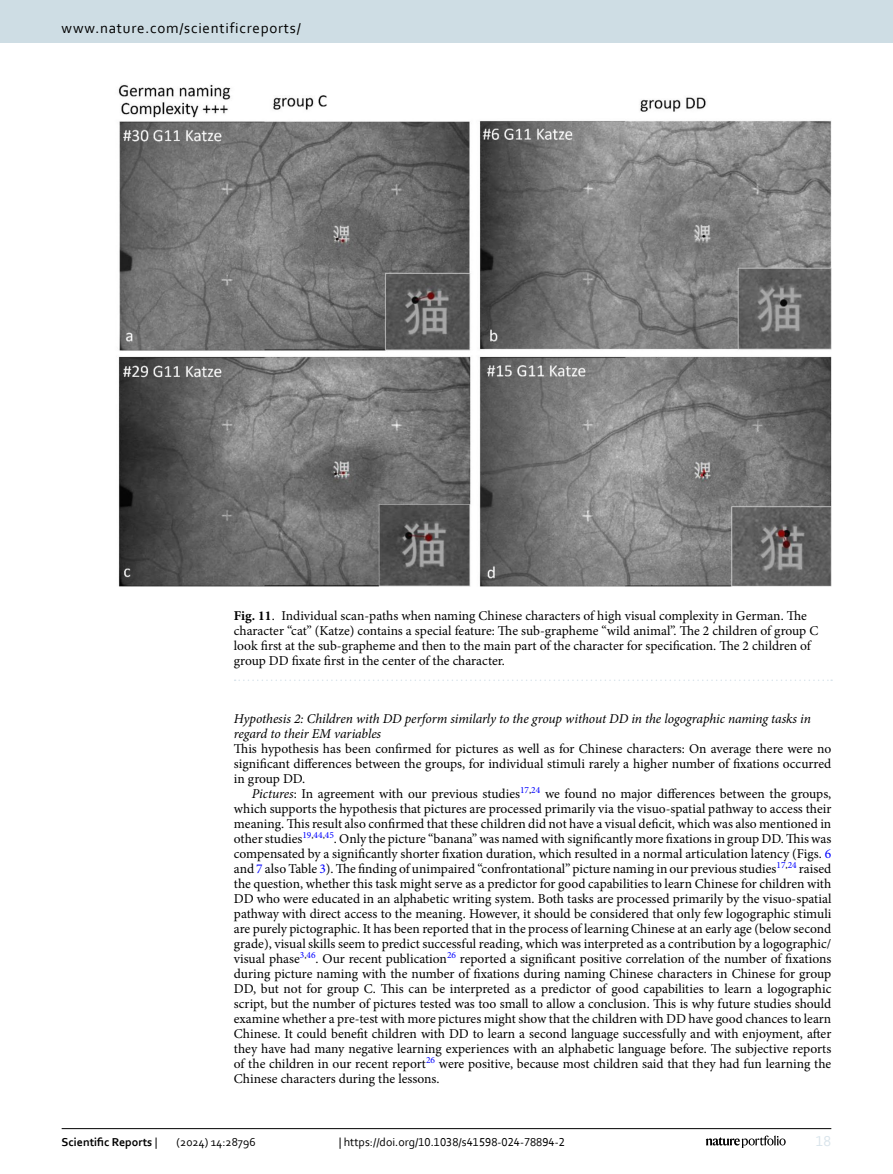
<style>
.page{position:relative;width:893px;height:1174px;background:#fff}
.page>*{position:absolute;margin:0;border:0;box-sizing:border-box;transform-origin:0 0}
.t1{font:15px "Corbel";letter-spacing:.05em;color:#000}
.t2{font:15px "Corbel";color:#d9e4eb}
.Body_Text_Indent{font:13.5px/15px "Minion Pro";color:#000;text-align:justify}
.Figure_Caption{font:13.5px/15px "Minion Pro";color:#000}
.Body_Text{font:13.5px/15px "Minion Pro";color:#000;text-align:justify}
.Head_3{font:italic 13.5px/15px "Minion Pro";letter-spacing:-.01em;color:#000}
.t3{font:12px "Corbel";color:#000}
.t4{font:700 12px "Corbel";color:#000}
.s1{font-weight:700}
.s2{font-style:italic}
.s3{color:#00f}
.s4{font-weight:400}
</style>
<div class="page">
<img style="left:118px;top:84px;width:713px;height:503px">
<svg style="left:235px;top:679px;width:597px;height:2px"></svg>
<hr style="left:62px;top:1128px;width:769px;height:1px;background:#000">
<svg style="left:706px;top:1135px;width:80px;height:12px"></svg>
<div style="left:0;top:0;width:893px;height:43px;background:#cedde4"></div>
<p class="t1" style="left:62px;top:18px;width:241px">www.nature.com/scientificreports/</p>
<p class="Figure_Caption" style="left:234px;top:608px;width:586px"><span class="s1">Fig. 11</span>. Individual scan-paths when naming Chinese characters of high visual complexity in German. The character “cat” (Katze) contains a special feature: The sub-grapheme “wild animal”. The 2 children of group C look first at the sub-grapheme and then to the main part of the character for specification. The 2 children of group DD fixate first in the center of the character.</p>
<p class="Head_3" style="left:234px;top:711px;width:578px">Hypothesis 2: Children with DD perform similarly to the group without DD in the logographic naming tasks in regard to their EM variables</p>
<p class="Body_Text" style="left:234px;top:741px;width:599px">This hypothesis has been confirmed for pictures as well as for Chinese characters: On average there were no significant differences between the groups, for individual stimuli rarely a higher number of fixations occurred in group DD.</p>
<p class="Body_Text_Indent" style="left:234px;top:786px;width:599px;text-indent:18px"><span class="s2">Pictures</span>: In agreement with our previous studies<sup>17</sup><sup>,</sup><sup>24</sup> we found no major differences between the groups, which supports the hypothesis that pictures are processed primarily via the visuo-spatial pathway to access their meaning. This result also confirmed that these children did not have a visual deficit, which was also mentioned in other studies<sup>19</sup><sup>,</sup><sup>44</sup><sup>,</sup><sup>45</sup>. Only the picture “banana” was named with significantly more fixations in group DD. This was compensated by a significantly shorter fixation duration, which resulted in a normal articulation latency (Figs. <span class="s3">6 </span>and <span class="s3">7</span> also Table <span class="s3">3</span>). The finding of unimpaired “confrontational” picture naming in our previous studies<sup>17</sup><sup>,</sup><sup>24</sup> raised the question, whether this task might serve as a predictor for good capabilities to learn Chinese for children with DD who were educated in an alphabetic writing system. Both tasks are processed primarily by the visuo-spatial pathway with direct access to the meaning. However, it should be considered that only few logographic stimuli are purely pictographic. It has been reported that in the process of learning Chinese at an early age (below second grade), visual skills seem to predict successful reading, which was interpreted as a contribution by a logographic/ visual phase<sup>3</sup><sup>,</sup><sup>46</sup>. Our recent publication<sup>26</sup> reported a significant positive correlation of the number of fixations during picture naming with the number of fixations during naming Chinese characters in Chinese for group DD, but not for group C. This can be interpreted as a predictor of good capabilities to learn a logographic script, but the number of pictures tested was too small to allow a conclusion. This is why future studies should examine whether a pre-test with more pictures might show that the children with DD have good chances to learn Chinese. It could benefit children with DD to learn a second language successfully and with enjoyment, after they have had many negative learning experiences with an alphabetic language before. The subjective reports of the children in our recent report<sup>26</sup> were positive, because most children said that they had fun learning the Chinese characters during the lessons.</p>
<p class="t4" style="left:62px;top:1134px;width:97px">Scientific Reports <span class="s4">|</span></p>
<p class="t3" style="left:177px;top:1134px;width:81px">(2024) 14:28796</p>
<p class="t3" style="left:339px;top:1134px;width:228px">| https://doi.org/10.1038/s41598-024-78894-2</p>
<p class="t2" style="left:816px;top:1132px;width:17px">18</p>
</div>
